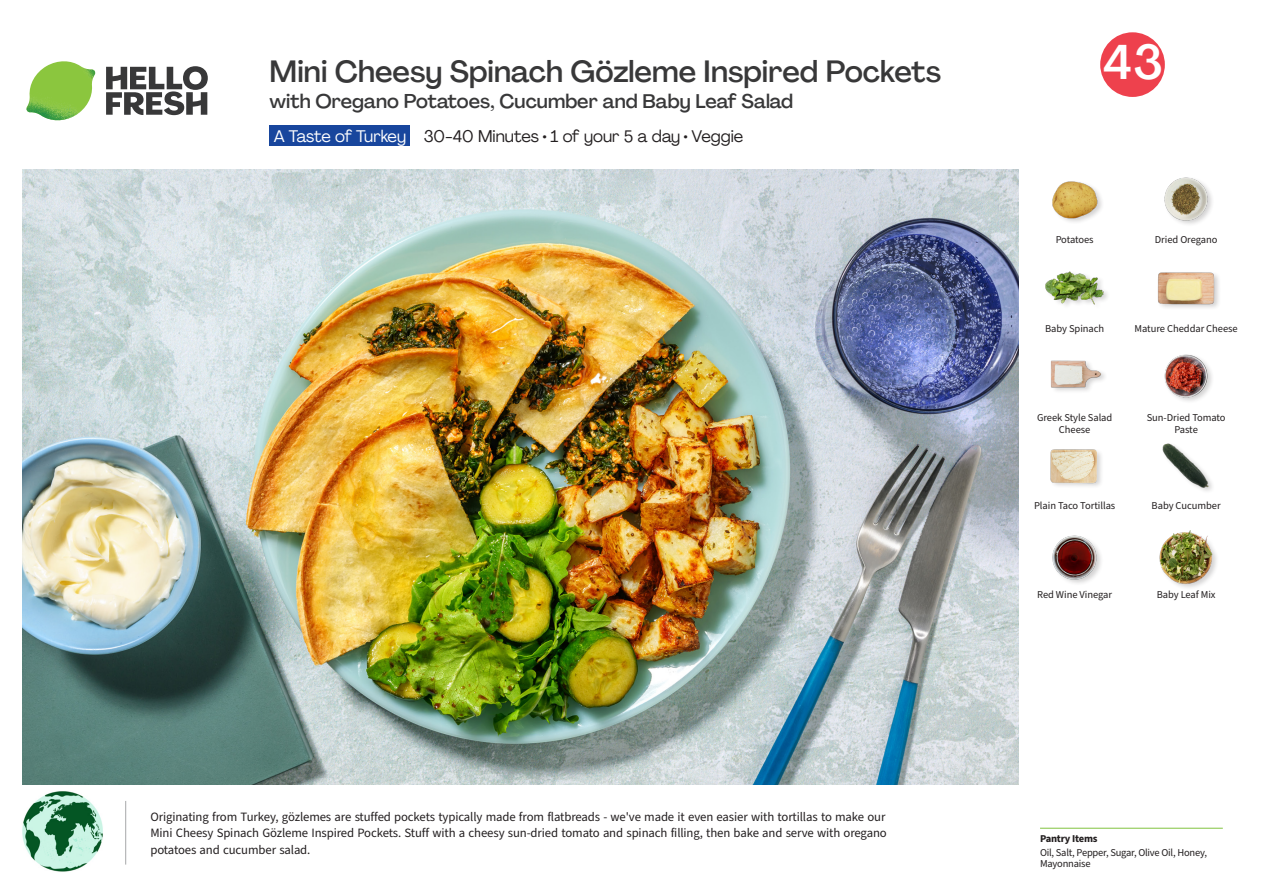
<style>
.page{position:relative;width:1263px;height:893px;background:#fff}
.page>*{position:absolute;margin:0;border:0;box-sizing:border-box;transform-origin:0 0}
.t1{font:500 48px "Agrandir";color:#fff}
._15_Titel_UK{font:500 30px "Agrandir";color:#383839}
._15_Titel_UK-2{font:500 19.5px "Agrandir";color:#383839}
._02_Box_Type{font:16.5px "Agrandir";color:#231f20}
._02_Box_Type-2{font:16.5px "Agrandir";letter-spacing:-.02em;color:#fff}
._24_Recipe_Nr_Bag{font:12.75px/16.4px "Source Sans Pro";letter-spacing:-.01em;color:#231f20;text-align:justify}
._18_FRONT_ingredients_UK{font:10.5px/12px "Source Sans Pro";letter-spacing:-.005em;color:#231f20;text-align:center}
._14_Allergene_Text_7pt{font:10.5px/10.5px "Source Sans Pro";letter-spacing:-.02em;color:#231f20}
._14_Allergene_Text_7pt-2{font:700 10.5px "Source Sans Pro";letter-spacing:-.02em;color:#231f20}
</style>
<div class="page">
<svg style="left:106px;top:66px;width:102px;height:49px"></svg>
<img style="left:26px;top:61px;width:69px;height:59px">
<img style="left:22px;top:170px;width:997px;height:615px">
<hr style="left:1040px;top:828px;width:183px;height:1px;background:#81c340">
<img style="left:22px;top:791px;width:81px;height:81px">
<hr style="left:125px;top:801px;width:1px;height:64px;background:#a7a8a9">
<div style="left:270px;top:126px;width:140px;height:20px;background:#18469d"></div>
<img style="left:1052px;top:535px;width:49px;height:48px">
<div style="left:1159px;top:530px;width:61px;height:61px;background:#231f20;opacity:.2"></div>
<img style="left:1159px;top:530px;width:56px;height:56px">
<img style="left:1051px;top:360px;width:52px;height:31px">
<div style="left:1049px;top:448px;width:55px;height:41px;background:#231f20;opacity:.2"></div>
<img style="left:1050px;top:448px;width:47px;height:41px">
<img style="left:1162px;top:443px;width:50px;height:48px">
<img style="left:1164px;top:354px;width:48px;height:47px">
<img style="left:1052px;top:181px;width:50px;height:41px">
<div style="left:1045px;top:270px;width:65px;height:41px;background:#231f20;opacity:.2"></div>
<img style="left:1046px;top:270px;width:57px;height:41px">
<div style="left:1157px;top:271px;width:64px;height:40px;background:#231f20;opacity:.2"></div>
<img style="left:1157px;top:271px;width:58px;height:40px">
<img style="left:1164px;top:177px;width:48px;height:47px">
<svg style="left:1100px;top:32px;width:65px;height:65px"></svg>
<p class="_15_Titel_UK" style="left:270px;top:53px;width:673px">Mini Cheesy Spinach Gözleme Inspired Pockets</p>
<p class="_15_Titel_UK-2" style="left:270px;top:89px;width:525px">with Oregano Potatoes, Cucumber and Baby Leaf Salad</p>
<p class="_02_Box_Type-2" style="left:274px;top:126px;width:134px">A Taste of Turkey</p>
<p class="_02_Box_Type" style="left:424px;top:126px;width:321px">30-40 Minutes • 1 of your 5 a day • Veggie</p>
<p class="_24_Recipe_Nr_Bag" style="left:150px;top:809px;width:738px">Originating from Turkey, gözlemes are stuffed pockets typically made from flatbreads - we've made it even easier with tortillas to make our Mini Cheesy Spinach Gözleme Inspired Pockets. Stuff with a cheesy sun-dried tomato and spinach filling, then bake and serve with oregano potatoes and cucumber salad.</p>
<p class="t1" style="left:1103px;top:33px;width:61px">43</p>
<p class="_18_FRONT_ingredients_UK" style="left:1056px;top:234px;width:40px">Potatoes</p>
<p class="_18_FRONT_ingredients_UK" style="left:1155px;top:234px;width:64px">Dried Oregano</p>
<p class="_18_FRONT_ingredients_UK" style="left:1045px;top:323px;width:61px">Baby Spinach</p>
<p class="_18_FRONT_ingredients_UK" style="left:1134px;top:323px;width:105px">Mature Cheddar Cheese</p>
<p class="_18_FRONT_ingredients_UK" style="left:1037px;top:411px;width:77px">Greek Style Salad<br>Cheese</p>
<p class="_18_FRONT_ingredients_UK" style="left:1147px;top:411px;width:80px">Sun-Dried Tomato<br>Paste</p>
<p class="_18_FRONT_ingredients_UK" style="left:1034px;top:500px;width:83px">Plain Taco Tortillas</p>
<p class="_18_FRONT_ingredients_UK" style="left:1152px;top:500px;width:71px">Baby Cucumber</p>
<p class="_18_FRONT_ingredients_UK" style="left:1037px;top:589px;width:76px">Red Wine Vinegar</p>
<p class="_18_FRONT_ingredients_UK" style="left:1157px;top:589px;width:60px">Baby Leaf Mix</p>
<p class="_14_Allergene_Text_7pt-2" style="left:1040px;top:831px;width:59px">Pantry Items</p>
<p class="_14_Allergene_Text_7pt" style="left:1040px;top:848px;width:169px">Oil, Salt, Pepper, Sugar, Olive Oil, Honey,<br>Mayonnaise</p>
</div>
